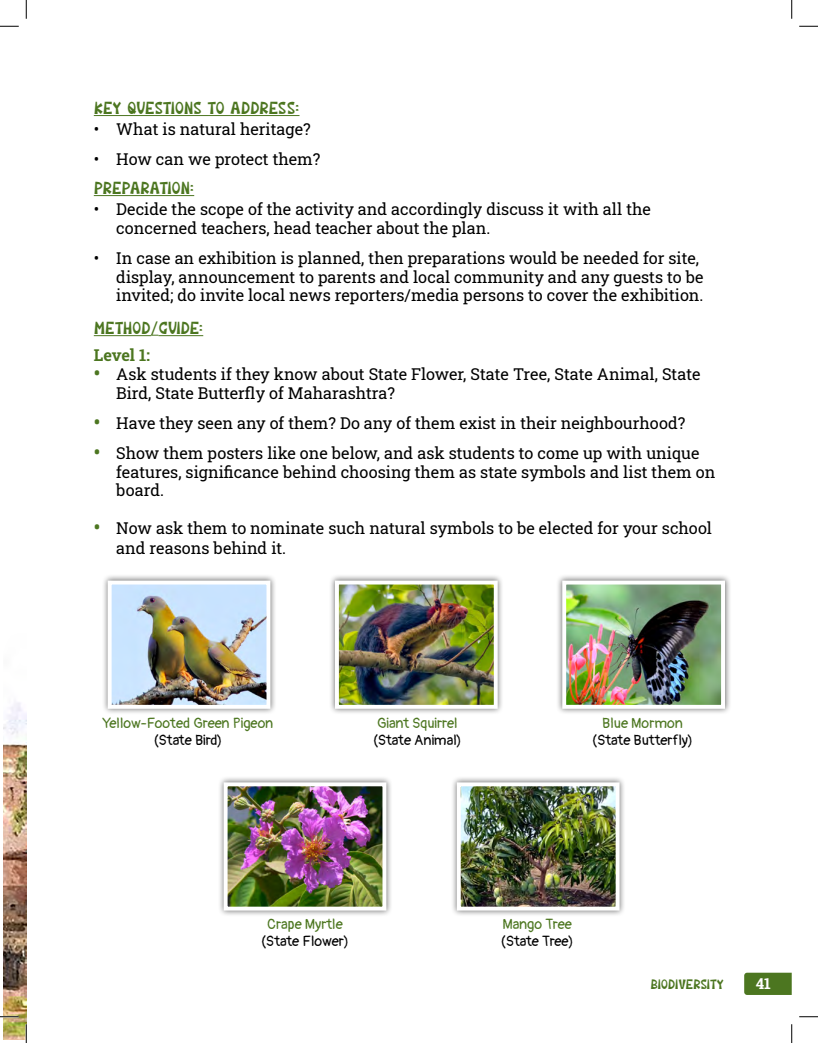
<style>
.page{position:relative;width:818px;height:1043px;background:#fff}
.page>*{position:absolute;margin:0;border:0;box-sizing:border-box;transform-origin:0 0}
.t1{font:17.5px "Cartons";letter-spacing:-.03em;color:#4c7620}
.t2{font:16.25px/18.8px "Roboto Slab";color:#000}
.t3{font:700 16.25px "Roboto Slab";letter-spacing:-.005em;color:#4c7620}
.t4{font:700 15px "Roboto Slab";color:#fff}
.t5{font:14.38px "Pangolin";color:#4c7620}
.t6{font:14.38px "Pangolin";color:#000}
.t7{font:13.75px "Cartons";letter-spacing:-.04em;color:#4c7620}
.s1{font-family:"Roboto Slab"}
.s2{font-weight:700;font-size:18.75px;color:#4c7620}
</style>
<div class="page">
<svg style="left:744px;top:972px;width:47px;height:22px"></svg>
<img style="left:4px;top:702px;width:22px;height:337px">
<hr style="left:94px;top:115px;width:205px;height:1px;background:#4c7620">
<hr style="left:94px;top:195px;width:100px;height:1px;background:#4c7620">
<hr style="left:94px;top:335px;width:57px;height:1px;background:#4c7620">
<hr style="left:158px;top:335px;width:45px;height:1px;background:#4c7620">
<div style="left:101px;top:574px;width:176px;height:141px;background:#000;opacity:.6"></div>
<img style="left:113px;top:585px;width:152px;height:118px">
<div style="left:108px;top:580px;width:162px;height:128px;border:4px solid #fff"></div>
<div style="left:217px;top:776px;width:176px;height:140px;background:#000;opacity:.6"></div>
<img style="left:229px;top:787px;width:152px;height:118px">
<div style="left:224px;top:782px;width:162px;height:128px;border:4px solid #fff"></div>
<div style="left:328px;top:574px;width:176px;height:141px;background:#000;opacity:.6"></div>
<img style="left:340px;top:585px;width:152px;height:118px">
<div style="left:335px;top:580px;width:162px;height:128px;border:4px solid #fff"></div>
<div style="left:556px;top:574px;width:175px;height:141px;background:#000;opacity:.6"></div>
<img style="left:567px;top:585px;width:153px;height:118px">
<div style="left:562px;top:580px;width:163px;height:128px;border:4px solid #fff"></div>
<div style="left:450px;top:776px;width:176px;height:140px;background:#000;opacity:.6"></div>
<img style="left:462px;top:787px;width:152px;height:118px">
<div style="left:457px;top:782px;width:162px;height:128px;border:4px solid #fff"></div>
<svg style="left:0;top:25px;width:19px;height:2px"></svg>
<svg style="left:799px;top:25px;width:19px;height:2px"></svg>
<svg style="left:0;top:1015px;width:19px;height:2px"></svg>
<svg style="left:799px;top:1016px;width:19px;height:1px"></svg>
<svg style="left:25px;top:0;width:2px;height:19px"></svg>
<svg style="left:25px;top:1024px;width:2px;height:18px"></svg>
<svg style="left:791px;top:0;width:1px;height:19px"></svg>
<svg style="left:791px;top:1024px;width:1px;height:18px"></svg>
<p class="t1" style="left:94px;top:98px;width:207px">KEY QUESTIONS TO ADDRESS:</p>
<p class="t2" style="left:94px;top:119px;width:218px">• What is natural heritage?</p>
<p class="t2" style="left:94px;top:149px;width:228px">• How can we protect them?</p>
<p class="t1" style="left:94px;top:178px;width:102px">PREPARATION:</p>
<p class="t2" style="left:116px;top:199px;width:536px;text-indent:-23px">• Decide the scope of the activity and accordingly discuss it with all the concerned teachers, head teacher about the plan.</p>
<p class="t2" style="left:116px;top:248px;width:588px;text-indent:-23px">• In case an exhibition is planned, then preparations would be needed for site, display, announcement to parents and local community and any guests to be invited; do invite local news reporters/media persons to cover the exhibition.</p>
<p class="t1" style="left:94px;top:318px;width:111px">METHOD<span class="s1">/</span>GUIDE:</p>
<p class="t3" style="left:94px;top:344px;width:58px">Level 1:</p>
<p class="t2" style="left:116px;top:364px;width:585px;text-indent:-22px"><span class="s2">•</span> Ask students if they know about State Flower, State Tree, State Animal, State<br>Bird, State Butterfly of Maharashtra?</p>
<p class="t2" style="left:94px;top:413px;width:593px"><span class="s2">•</span> Have they seen any of them? Do any of them exist in their neighbourhood?</p>
<p class="t2" style="left:116px;top:443px;width:600px;text-indent:-22px"><span class="s2">•</span> Show them posters like one below, and ask students to come up with unique features, significance behind choosing them as state symbols and list them on board.</p>
<p class="t2" style="left:116px;top:517px;width:597px;line-height:20px;text-indent:-22px"><span class="s2">•</span> Now ask them to nominate such natural symbols to be elected for your school and reasons behind it.</p>
<p class="t5" style="left:103px;top:710px;width:172px">Yellow-Footed Green Pigeon</p>
<p class="t6" style="left:154px;top:727px;width:70px">(State Bird)</p>
<p class="t5" style="left:377px;top:710px;width:82px">Giant Squirrel</p>
<p class="t6" style="left:373px;top:727px;width:90px">(State Animal)</p>
<p class="t5" style="left:602px;top:710px;width:82px">Blue Mormon</p>
<p class="t6" style="left:592px;top:727px;width:102px">(State Butterfly)</p>
<p class="t5" style="left:267px;top:911px;width:77px">Crape Myrtle</p>
<p class="t6" style="left:261px;top:928px;width:89px">(State Flower)</p>
<p class="t5" style="left:502px;top:911px;width:71px">Mango Tree</p>
<p class="t6" style="left:501px;top:928px;width:74px">(State Tree)</p>
<p class="t7" style="left:650px;top:975px;width:75px">BIODIVERSITY</p>
<p class="t4" style="left:755px;top:973px;width:17px">41</p>
</div>
